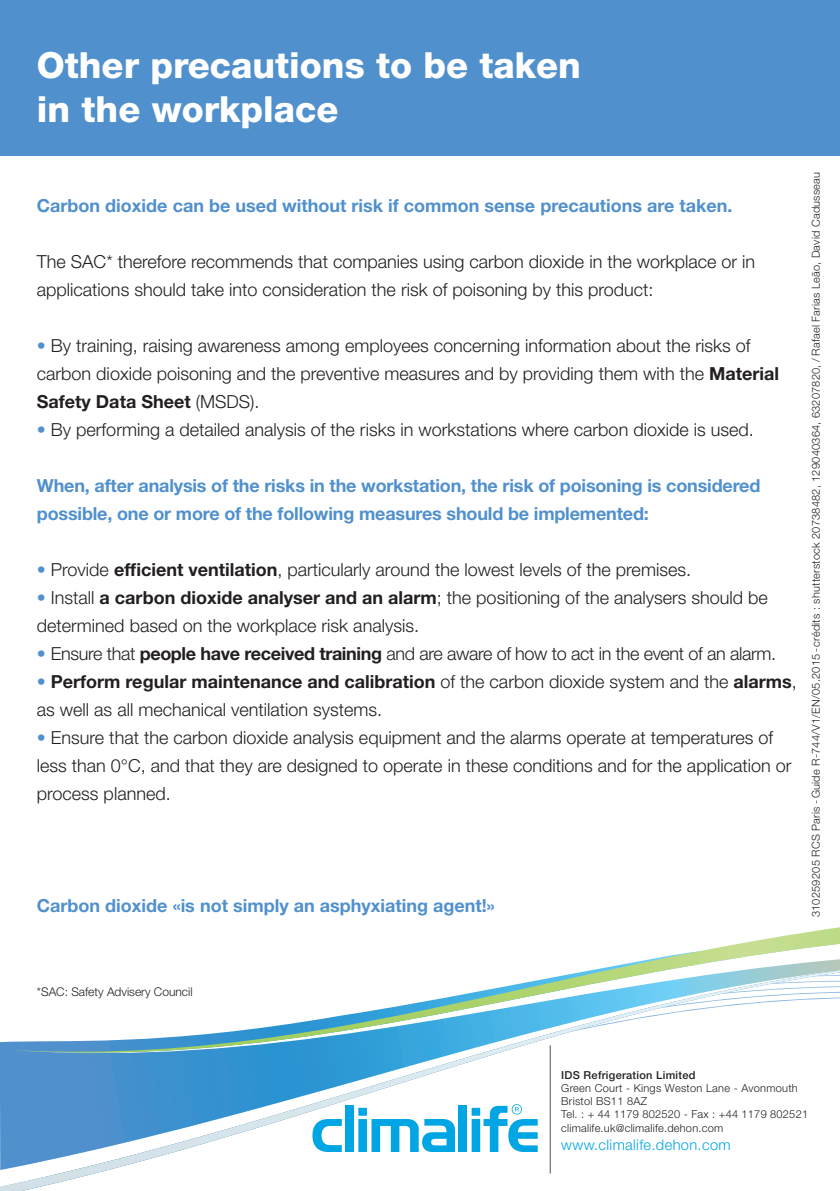
<style>
.page{position:relative;width:840px;height:1191px;background:#fff}
.page>*{position:absolute;margin:0;border:0;box-sizing:border-box;transform-origin:0 0}
.t1{font:800 36px "Helvetica Neue LT Std";color:#fff}
.t2{font:300 18px/28px "Helvetica Neue LT Std";color:#231f20}
.t3{font:700 18px/28px "Helvetica Neue LT Std";letter-spacing:-.01em;color:#5090cc}
.t4{font:300 18px "Helvetica Neue LT Std";letter-spacing:-.02em;color:#231f20}
.t5{font:300 14.6px "Helvetica Neue LT Std";letter-spacing:.025em;color:#00a5e3}
.t6{font:300 12px "Helvetica Neue LT Std";color:#231f20}
.t7{font:300 11px "Helvetica Neue LT Std";letter-spacing:.02em;color:#231f20}
.t8{font:500 11px "Helvetica Neue LT Std";letter-spacing:.025em;color:#231f20}
.s1{color:#5090cc}
.s2{font-weight:700}
</style>
<div class="page">
<div style="left:0;top:0;width:839px;height:156px;background:#5090cc"></div>
<svg style="left:0;top:1041px;width:551px;height:150px"></svg>
<svg style="left:10px;top:1055px;width:541px;height:31px"></svg>
<svg style="left:10px;top:927px;width:829px;height:128px"></svg>
<svg style="left:312px;top:1119px;width:29px;height:33px"></svg>
<div style="left:345px;top:1105px;width:8px;height:47px;background:#00a5e3"></div>
<svg style="left:358px;top:1107px;width:97px;height:45px"></svg>
<div style="left:458px;top:1105px;width:9px;height:47px;background:#00a5e3"></div>
<svg style="left:471px;top:1104px;width:66px;height:48px"></svg>
<hr style="left:549px;top:1045px;width:1px;height:128px;background:#4d545a">
<p class="t1" style="left:37px;top:44px;width:545px">Other precautions to be taken</p>
<p class="t1" style="left:37px;top:87px;width:303px">in the workplace</p>
<p class="t3" style="left:37px;top:191px;width:696px">Carbon dioxide can be used without risk if common sense precautions are taken.</p>
<p class="t2" style="left:37px;top:247px;width:719px">The SAC* therefore recommends that companies using carbon dioxide in the workplace or in applications should take into consideration the risk of poisoning by this product:</p>
<p class="t2" style="left:37px;top:331px;width:743px"><span class="s1">•</span> By training, raising awareness among employees concerning information about the risks of carbon dioxide poisoning and the preventive measures and by providing them with the <span class="s2">Material<br>Safety Data Sheet</span> (MSDS).</p>
<p class="t2" style="left:37px;top:415px;width:718px"><span class="s1">•</span> By performing a detailed analysis of the risks in workstations where carbon dioxide is used.</p>
<p class="t3" style="left:37px;top:471px;width:724px">When, after analysis of the risks in the workstation, the risk of poisoning is considered possible, one or more of the following measures should be implemented:</p>
<p class="t2" style="left:37px;top:555px;width:655px"><span class="s1">•</span> Provide <span class="s2">efficient ventilation</span>, particularly around the lowest levels of the premises.</p>
<p class="t2" style="left:37px;top:583px;width:732px"><span class="s1">•</span> Install <span class="s2">a carbon dioxide analyser and an alarm</span>; the positioning of the analysers should be determined based on the workplace risk analysis.</p>
<p class="t4" style="left:37px;top:642px;width:740px"><span class="s1">•</span> Ensure that <span class="s2">people have received training</span> and are aware of how to act in the event of an alarm.</p>
<p class="t2" style="left:37px;top:667px;width:761px"><span class="s1">•</span> <span class="s2">Perform regular maintenance and calibration</span> of the carbon dioxide system and the <span class="s2">alarms</span>, as well as all mechanical ventilation systems.</p>
<p class="t2" style="left:37px;top:723px;width:755px"><span class="s1">•</span> Ensure that the carbon dioxide analysis equipment and the alarms operate at temperatures of less than 0°C, and that they are designed to operate in these conditions and for the application or process planned.</p>
<p class="t3" style="left:37px;top:891px;width:459px">Carbon dioxide «is not simply an asphyxiating agent!»</p>
<p class="t7" style="left:808px;top:917px;width:747px;rotate:-90deg">310259205 RCS Paris - Guide R-744/V1/EN/05.2015- crédits : shutterstock 20738482, 129040364, 63207820, / Rafael Farias Leão, David Cadusseau</p>
<p class="t6" style="left:37px;top:984px;width:157px">*SAC: Safety Advisery Council</p>
<p class="t8" style="left:561px;top:1068px;width:136px">IDS Refrigeration Limited</p>
<p class="t7" style="left:561px;top:1081px;width:238px">Green Court - Kings Weston Lane - Avonmouth</p>
<p class="t7" style="left:561px;top:1094px;width:87px">Bristol BS11 8AZ</p>
<p class="t7" style="left:561px;top:1107px;width:248px">Tel. : + 44 1179 802520 - Fax : +44 1179 802521</p>
<p class="t7" style="left:561px;top:1120px;width:163px">climalife.uk@climalife.dehon.com</p>
<p class="t5" style="left:561px;top:1136px;width:171px">www.climalife.dehon.com</p>
</div>
